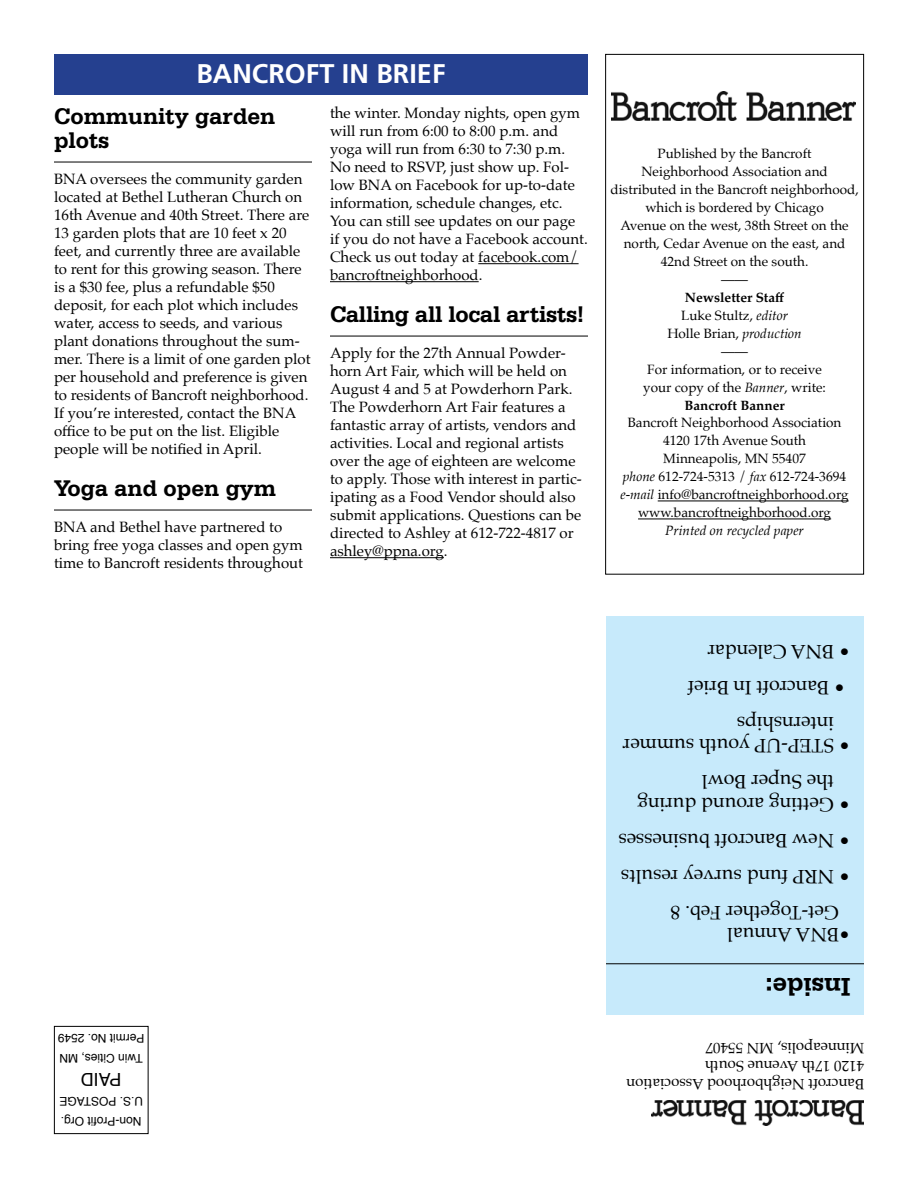
<style>
.page{position:relative;width:918px;height:1188px;background:#fff}
.page>*{position:absolute;margin:0;border:0;box-sizing:border-box;transform-origin:0 0}
.t1{font:700 27px "Frutiger";color:#fff}
.t2{font:700 27px "Serifa BT";color:#000}
.t3{font:700 24px/24px "Serifa BT";color:#000}
.t4{font:19.5px/22.5px "Palatino";color:#000}
.t5{font:18px "Helvetica";color:#000}
.t6{font:15px/18px "Palatino";color:#000}
.t7{font:13.5px/18px "Palatino";color:#000;text-align:center}
.t8{font:italic 13.5px "Palatino";color:#000}
.t9{font:12px/19.5px "Helvetica";color:#000}
.s1{font-weight:700}
.s2{font-style:italic}
</style>
<div class="page">
<div style="left:54px;top:1026px;width:94px;height:108px;border:1px solid #000"></div>
<img style="left:652px;top:1100px;width:212px;height:26px">
<div style="left:606px;top:616px;width:258px;height:398px;background:#c7eafb"></div>
<hr style="left:606px;top:963px;width:258px;height:1px;background:#000">
<div style="left:54px;top:54px;width:534px;height:40px;background:#25408f"></div>
<hr style="left:54px;top:162px;width:258px;height:1px;background:#000">
<hr style="left:54px;top:510px;width:258px;height:1px;background:#000">
<hr style="left:478px;top:263px;width:101px;height:1px;background:#000">
<hr style="left:330px;top:281px;width:149px;height:1px;background:#000">
<hr style="left:330px;top:336px;width:258px;height:1px;background:#000">
<hr style="left:330px;top:557px;width:114px;height:1px;background:#000">
<img style="left:612px;top:92px;width:244px;height:29px">
<div style="left:605px;top:54px;width:259px;height:521px;border:1px solid #000"></div>
<hr style="left:658px;top:501px;width:191px;height:1px;background:#000">
<hr style="left:638px;top:519px;width:193px;height:1px;background:#000">
<h1 class="t1" style="left:196px;top:58px;width:251px">BANCROFT IN BRIEF</h1>
<h2 class="t3" style="left:54px;top:104px;width:223px">Community garden plots</h2>
<p class="t6" style="left:54px;top:170px;width:258px">BNA oversees the community garden located at Bethel Lutheran Church on 16th Avenue and 40th Street. There are 13 garden plots that are 10 feet x 20 feet, and currently three are available to rent for this growing season. There is a $30 fee, plus a refundable $50 deposit, for each plot which includes water, access to seeds, and various plant donations throughout the sum&shy;mer. There is a limit of one garden plot per household and preference is given to residents of Bancroft neighborhood.<br>If you’re interested, contact the BNA office to be put on the list. Eligible people will be notified in April.</p>
<h2 class="t3" style="left:54px;top:476px;width:224px">Yoga and open gym</h2>
<p class="t6" style="left:54px;top:518px;width:251px">BNA and Bethel have partnered to bring free yoga classes and open gym time to Bancroft residents throughout</p>
<p class="t6" style="left:330px;top:104px;width:259px">the winter. Monday nights, open gym will run from 6:00 to 8:00 p.m. and yoga will run from 6:30 to 7:30 p.m.<br>No need to RSVP, just show up. Fol&shy;low BNA on Facebook for up-to-date information, schedule changes, etc.<br>You can still see updates on our page if you do not have a Facebook account.<br>Check us out today at facebook.com/ bancroftneighborhood.</p>
<h2 class="t3" style="left:330px;top:302px;width:255px">Calling all local artists!</h2>
<p class="t6" style="left:330px;top:344px;width:253px">Apply for the 27th Annual Powder&shy;horn Art Fair, which will be held on August 4 and 5 at Powderhorn Park.<br>The Powderhorn Art Fair features a fantastic array of artists, vendors and activities. Local and regional artists over the age of eighteen are welcome to apply. Those with interest in partic&shy;ipating as a Food Vendor should also submit applications. Questions can be directed to Ashley at 612-722-4817 or ashley@ppna.org.</p>
<p class="t7" style="left:610px;top:144px;width:250px">Published by the Bancroft<br>Neighborhood Association and distributed in the Bancroft neighborhood, which is bordered by Chicago<br>Avenue on the west, 38th Street on the north, Cedar Avenue on the east, and<br>42nd Street on the south.<br>——</p>
<p class="t7" style="left:643px;top:288px;width:184px"><span class="s1">Newsletter Staff<br></span>Luke Stultz, <span class="s2">editor<br></span>Holle Brian, <span class="s2">production<br></span>——<br>For information, or to receive your copy of the <span class="s2">Banner</span>, write:<br><span class="s1">Bancroft Banner</span></p>
<p class="t7" style="left:621px;top:414px;width:230px">Bancroft Neighborhood Association<br>4120 17th Avenue South<br>Minneapolis, MN 55407<br><span class="s2">phone</span> 612-724-5313 / <span class="s2">fax</span> 612-724-3694 <span class="s2">e-mail</span> info@bancroftneighborhood.org www.bancroftneighborhood.org</p>
<p class="t8" style="left:665px;top:519px;width:140px">Printed on recycled paper</p>
<h3 class="t4" style="left:850px;top:663px;width:145px;rotate:-180deg">• BNA Calendar</h3>
<h3 class="t4" style="left:846px;top:699px;width:160px;rotate:-180deg">• Bancroft In Brief</h3>
<h3 class="t4" style="left:834px;top:757px;width:213px;text-indent:-17px;rotate:-180deg">• STEP-UP youth summer internships</h3>
<h3 class="t4" style="left:834px;top:816px;width:198px;text-indent:-17px;rotate:-180deg">• Getting around during the Super Bowl</h3>
<h3 class="t4" style="left:850px;top:852px;width:234px;rotate:-180deg">• New Bancroft businesses</h3>
<h3 class="t4" style="left:850px;top:888px;width:231px;rotate:-180deg">• NRP fund survey results</h3>
<h3 class="t4" style="left:839px;top:946px;width:170px;text-indent:-12px;rotate:-180deg">•BNA Annual<br>Get-Together Feb. 8</h3>
<h1 class="t2" style="left:850px;top:1003px;width:86px;rotate:-180deg">Inside:</h1>
<p class="t9" style="left:145px;top:1067px;width:88px;rotate:-180deg">Twin Cities, MN<br>Permit No. 2549</p>
<p class="t6" style="left:864px;top:1094px;width:239px;rotate:-180deg">Bancroft Neighborhood Association<br>4120 17th Avenue South<br>Minneapolis, MN 55407</p>
<p class="t5" style="left:122px;top:1093px;width:42px;rotate:-180deg">PAID</p>
<p class="t9" style="left:143px;top:1130px;width:85px;rotate:-180deg">Non-Profit Org.<br>U.S. POSTAGE</p>
</div>
